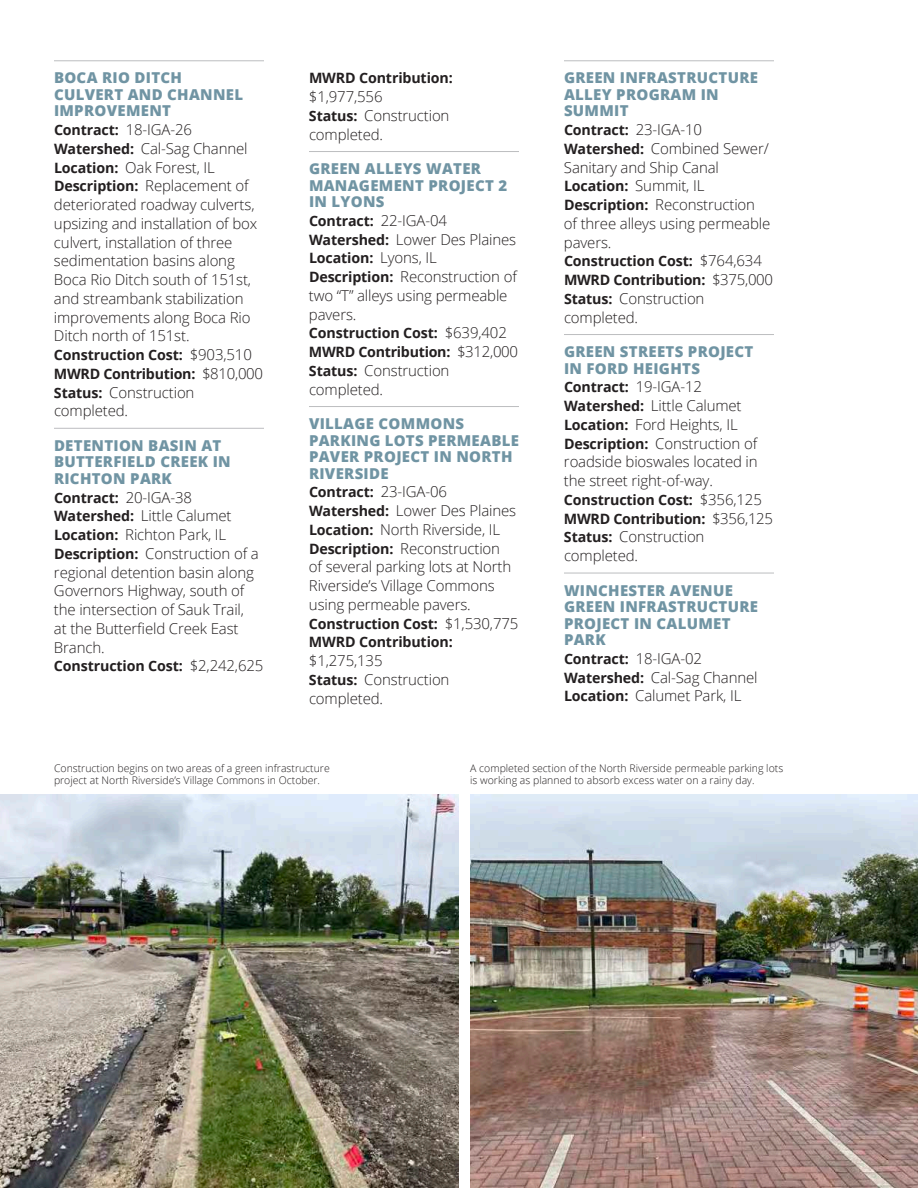
<style>
.page{position:relative;width:918px;height:1188px;background:#fff}
.page>*{position:absolute;margin:0;border:0;box-sizing:border-box;transform-origin:0 0}
.t1{font:300 15px/18.8px "Open Sans";letter-spacing:-.01em;color:#231f20}
.t2{font:800 15px/16.5px "Open Sans";letter-spacing:.02em;color:#7094a3}
.t3{font:700 14.25px/18.8px "Open Sans";letter-spacing:-.01em;color:#231f20}
.t4{font:300 10.5px/12px "Open Sans";color:#231f20}
.s1{font-weight:300;font-size:15px}
.s2{font-weight:700;font-size:14.25px}
</style>
<div class="page">
<hr style="left:54px;top:61px;width:210px;height:1px;background:#bcbdc0">
<hr style="left:54px;top:428px;width:210px;height:1px;background:#bcbdc0">
<hr style="left:309px;top:151px;width:210px;height:1px;background:#bcbdc0">
<hr style="left:309px;top:406px;width:210px;height:1px;background:#bcbdc0">
<hr style="left:564px;top:61px;width:210px;height:1px;background:#bcbdc0">
<hr style="left:564px;top:334px;width:210px;height:1px;background:#bcbdc0">
<hr style="left:564px;top:573px;width:210px;height:1px;background:#bcbdc0">
<img style="left:0;top:794px;width:459px;height:394px">
<img style="left:470px;top:794px;width:448px;height:394px">
<p class="t2" style="left:54px;top:71px;width:191px">BOCA RIO DITCH<br>CULVERT AND CHANNEL<br>IMPROVEMENT</p>
<p class="t3" style="left:54px;top:120px;width:140px">Contract: <span class="s1">18-IGA-26</span></p>
<p class="t1" style="left:54px;top:139px;width:205px"><span class="s2">Watershed:</span> Cal-Sag Channel<br><span class="s2">Location:</span> Oak Forest, IL<br><span class="s2">Description:</span> Replacement of deteriorated roadway culverts, upsizing and installation of box culvert, installation of three sedimentation basins along<br>Boca Rio Ditch south of 151st, and streambank stabilization improvements along Boca Rio<br>Ditch north of 151st.</p>
<p class="t3" style="left:54px;top:345px;width:211px">Construction Cost: <span class="s1">$903,510<br></span>MWRD Contribution: <span class="s1">$810,000</span></p>
<p class="t1" style="left:54px;top:384px;width:142px"><span class="s2">Status:</span> Construction completed.</p>
<p class="t2" style="left:54px;top:439px;width:178px">DETENTION BASIN AT<br>BUTTERFIELD CREEK IN<br>RICHTON PARK</p>
<p class="t3" style="left:54px;top:488px;width:140px">Contract: <span class="s1">20-IGA-38</span></p>
<p class="t1" style="left:54px;top:506px;width:206px"><span class="s2">Watershed:</span> Little Calumet<br><span class="s2">Location:</span> Richton Park, IL<br><span class="s2">Description:</span> Construction of a regional detention basin along<br>Governors Highway, south of the intersection of Sauk Trail, at the Butter昀椀eld Creek East<br>Branch.</p>
<p class="t3" style="left:54px;top:657px;width:211px">Construction Cost: <span class="s1">$2,242,625</span></p>
<p class="t3" style="left:309px;top:69px;width:145px">MWRD Contribution:</p>
<p class="t1" style="left:309px;top:87px;width:142px">$1,977,556<br><span class="s2">Status:</span> Construction completed.</p>
<p class="t2" style="left:309px;top:162px;width:200px">GREEN ALLEYS WATER<br>MANAGEMENT PROJECT 2<br>IN LYONS</p>
<p class="t3" style="left:309px;top:211px;width:140px">Contract: <span class="s1">22-IGA-04</span></p>
<p class="t1" style="left:309px;top:230px;width:209px"><span class="s2">Watershed:</span> Lower Des Plaines</p>
<p class="t3" style="left:309px;top:249px;width:129px">Location: <span class="s1">Lyons, IL</span></p>
<p class="t1" style="left:309px;top:269px;width:209px"><span class="s2">Description:</span> Reconstruction of two “T” alleys using permeable pavers.</p>
<p class="t3" style="left:309px;top:324px;width:211px">Construction Cost: <span class="s1">$639,402<br></span>MWRD Contribution: <span class="s1">$312,000</span></p>
<p class="t1" style="left:309px;top:363px;width:142px"><span class="s2">Status:</span> Construction completed.</p>
<p class="t2" style="left:309px;top:417px;width:212px">VILLAGE COMMONS<br>PARKING LOTS PERMEABLE<br>PAVER PROJECT IN NORTH<br>RIVERSIDE</p>
<p class="t3" style="left:309px;top:483px;width:140px">Contract: <span class="s1">23-IGA-06</span></p>
<p class="t1" style="left:309px;top:501px;width:209px"><span class="s2">Watershed:</span> Lower Des Plaines<br><span class="s2">Location:</span> North Riverside, IL<br><span class="s2">Description:</span> Reconstruction of several parking lots at North<br>Riverside’s Village Commons using permeable pavers.</p>
<p class="t3" style="left:309px;top:614px;width:211px">Construction Cost: <span class="s1">$1,530,775<br></span>MWRD Contribution:</p>
<p class="t1" style="left:309px;top:651px;width:142px">$1,275,135<br><span class="s2">Status:</span> Construction completed.</p>
<p class="t2" style="left:564px;top:71px;width:196px">GREEN INFRASTRUCTURE<br>ALLEY PROGRAM IN<br>SUMMIT</p>
<p class="t3" style="left:564px;top:120px;width:140px">Contract: <span class="s1">23-IGA-10</span></p>
<p class="t1" style="left:564px;top:139px;width:206px"><span class="s2">Watershed:</span> Combined Sewer/<br>Sanitary and Ship Canal</p>
<p class="t3" style="left:564px;top:177px;width:142px">Location: <span class="s1">Summit, IL</span></p>
<p class="t1" style="left:564px;top:197px;width:208px"><span class="s2">Description:</span> Reconstruction of three alleys using permeable pavers.</p>
<p class="t3" style="left:564px;top:252px;width:211px">Construction Cost: <span class="s1">$764,634<br></span>MWRD Contribution: <span class="s1">$375,000</span></p>
<p class="t1" style="left:564px;top:291px;width:142px"><span class="s2">Status:</span> Construction completed.</p>
<p class="t2" style="left:564px;top:345px;width:191px">GREEN STREETS PROJECT<br>IN FORD HEIGHTS</p>
<p class="t3" style="left:564px;top:378px;width:140px">Contract: <span class="s1">19-IGA-12</span></p>
<p class="t1" style="left:564px;top:396px;width:195px"><span class="s2">Watershed:</span> Little Calumet<br><span class="s2">Location:</span> Ford Heights, IL<br><span class="s2">Description:</span> Construction of roadside bioswales located in the street right-of-way.</p>
<p class="t3" style="left:564px;top:490px;width:211px">Construction Cost: <span class="s1">$356,125<br></span>MWRD Contribution: <span class="s1">$356,125</span></p>
<p class="t1" style="left:564px;top:529px;width:142px"><span class="s2">Status:</span> Construction completed.</p>
<p class="t2" style="left:564px;top:584px;width:196px">WINCHESTER AVENUE<br>GREEN INFRASTRUCTURE<br>PROJECT IN CALUMET<br>PARK</p>
<p class="t3" style="left:564px;top:649px;width:140px">Contract: <span class="s1">18-IGA-02</span></p>
<p class="t1" style="left:564px;top:668px;width:195px"><span class="s2">Watershed:</span> Cal-Sag Channel<br><span class="s2">Location:</span> Calumet Park, IL</p>
<p class="t4" style="left:54px;top:761px;width:277px">Construction begins on two areas of a green infrastructure project at North Riverside’s Village Commons in October.</p>
<p class="t4" style="left:470px;top:761px;width:314px">A completed section of the North Riverside permeable parking lots is working as planned to absorb excess water on a rainy day.</p>
</div>
